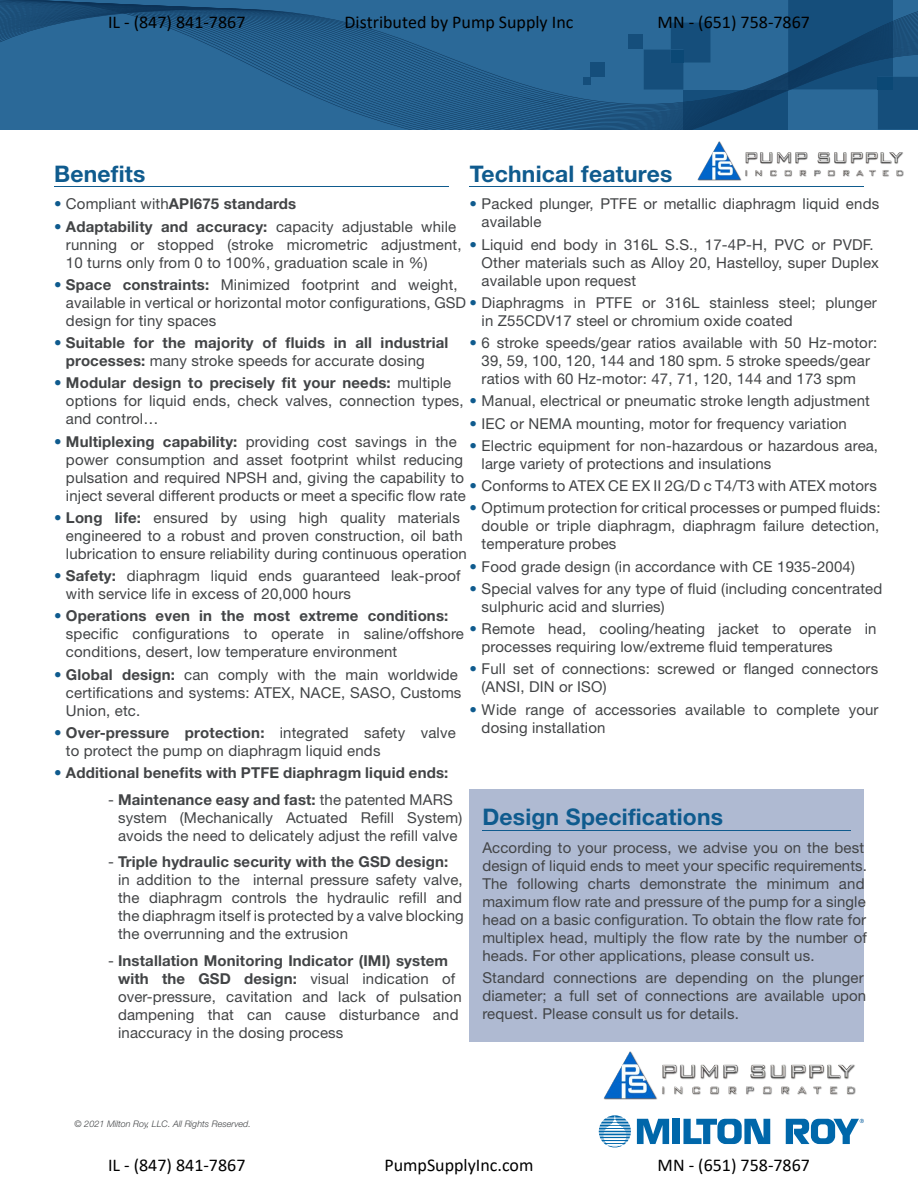
<style>
.page{position:relative;width:918px;height:1188px;background:#fff}
.page>*{position:absolute;margin:0;border:0;box-sizing:border-box;transform-origin:0 0}
.t1{font:700 22.8px "Helvetica Neue";letter-spacing:.01em;color:#0f5b8e}
.t2{font:18px "Calibri";color:#000}
.t3{font:15px/18px "Helvetica Neue LT Pro";letter-spacing:.01em;color:#424446}
.t4{font:700 15px/18px "Helvetica Neue LT Pro";letter-spacing:.01em;color:#424446}
.t5{font:italic 300 9px "Helvetica Neue";letter-spacing:.005em;color:#424446}
.s1{font-weight:400;color:#0f5b8e}
.s2{font-weight:400}
.s3{color:#0f5b8e}
.s4{font-weight:700}
</style>
<div class="page">
<svg style="left:0;top:0;width:918px;height:129px;background:#245f8c"></svg>
<svg style="left:637px;top:1119px;width:32px;height:25px"></svg>
<div style="left:673px;top:1119px;width:7px;height:25px;background:#0067aa"></div>
<svg style="left:683px;top:1119px;width:87px;height:25px"></svg>
<svg style="left:599px;top:1115px;width:32px;height:32px"></svg>
<svg style="left:786px;top:1119px;width:78px;height:25px"></svg>
<div style="left:470px;top:789px;width:394px;height:253px;background:#afbad2"></div>
<hr style="left:54px;top:186px;width:394px;height:1px;background:#0f5b8e">
<hr style="left:470px;top:186px;width:394px;height:1px;background:#0f5b8e">
<hr style="left:482px;top:830px;width:369px;height:1px;background:#0f5b8e">
<img style="left:603px;top:1052px;width:253px;height:47px">
<img style="left:697px;top:141px;width:207px;height:39px">
<p class="t2" style="left:108px;top:9px;width:139px">IL - (847) 841-7867</p>
<p class="t2" style="left:344px;top:9px;width:231px">Distributed by Pump Supply Inc</p>
<p class="t2" style="left:658px;top:9px;width:154px">MN - (651) 758-7867</p>
<p class="t1" style="left:54px;top:156px;width:93px">Benefits</p>
<p class="t1" style="left:470px;top:156px;width:204px">Technical features</p>
<p class="t4" style="left:54px;top:195px;width:244px"><span class="s1">•</span> <span class="s2">Compliant with</span>API675 standards</p>
<p class="t3" style="left:66px;top:217px;width:397px;text-indent:-12px"><span class="s3">•</span> <span class="s4">Adaptability and accuracy:</span> capacity adjustable while running or stopped (stroke micrometric adjustment,<br>10 turns only from 0 to 100%, graduation scale in %)</p>
<p class="t3" style="left:66px;top:275px;width:812px;text-indent:-12px"><span class="s3">•</span> <span class="s4">Space constraints:</span> Minimized footprint and weight,<br>available in vertical or horizontal motor configurations, GSD <span class="s3">•</span> Diaphragms in PTFE or 316L stainless steel; plunger design for tiny spaces</p>
<p class="t4" style="left:66px;top:333px;width:384px;text-indent:-12px"><span class="s1">•</span> Suitable for the majority of fluids in all industrial processes: <span class="s2">many stroke speeds for accurate dosing</span></p>
<p class="t3" style="left:66px;top:374px;width:805px;text-indent:-12px"><span class="s3">•</span> <span class="s4">Modular design to precisely fit your needs:</span> multiple<br>options for liquid ends, check valves, connection types, <span class="s3">•</span> Manual, electrical or pneumatic stroke length adjustment and control…</p>
<p class="t3" style="left:66px;top:432px;width:402px;text-indent:-12px"><span class="s3">•</span> <span class="s4">Multiplexing capability:</span> providing cost savings in the power consumption and asset footprint whilst reducing pulsation and required NPSH and, giving the capability to inject several different products or meet a specific flow rate</p>
<p class="t3" style="left:66px;top:508px;width:402px;text-indent:-12px"><span class="s3">•</span> <span class="s4">Long life:</span> ensured by using high quality materials engineered to a robust and proven construction, oil bath lubrication to ensure reliability during continuous operation</p>
<p class="t3" style="left:66px;top:567px;width:396px;text-indent:-12px"><span class="s3">•</span> <span class="s4">Safety:</span> diaphragm liquid ends guaranteed leak-proof with service life in excess of 20,000 hours</p>
<p class="t3" style="left:66px;top:607px;width:400px;text-indent:-12px"><span class="s3">•</span> <span class="s4">Operations even in the most extreme conditions: </span>specific configurations to operate in saline/offshore conditions, desert, low temperature environment</p>
<p class="t3" style="left:66px;top:665px;width:397px;text-indent:-12px"><span class="s3">•</span> <span class="s4">Global design:</span> can comply with the main worldwide certifications and systems: ATEX, NACE, SASO, Customs<br>Union, etc.</p>
<p class="t3" style="left:66px;top:723px;width:391px;text-indent:-12px"><span class="s3">•</span> <span class="s4">Over-pressure protection:</span> integrated safety valve to protect the pump on diaphragm liquid ends</p>
<p class="t4" style="left:54px;top:763px;width:396px"><span class="s1">•</span> Additional benefits with PTFE diaphragm liquid ends:</p>
<p class="t3" style="left:118px;top:790px;width:346px;text-indent:-10px">- <span class="s4">Maintenance easy and fast:</span> the patented MARS system (Mechanically Actuated Refill System) avoids the need to delicately adjust the refill valve</p>
<p class="t3" style="left:118px;top:853px;width:347px;text-indent:-10px">- <span class="s4">Triple hydraulic security with the GSD design: </span>in addition to the internal pressure safety valve, the diaphragm controls the hydraulic refill and the diaphragm itself is protected by a valve blocking the overrunning and the extrusion</p>
<p class="t3" style="left:118px;top:951px;width:345px;text-indent:-10px">- <span class="s4">Installation Monitoring Indicator (IMI) system with the GSD design:</span> visual indication of over-pressure, cavitation and lack of pulsation dampening that can cause disturbance and inaccuracy in the dosing process</p>
<p class="t3" style="left:482px;top:195px;width:399px;text-indent:-12px"><span class="s3">•</span> Packed plunger, PTFE or metallic diaphragm liquid ends available</p>
<p class="t3" style="left:482px;top:235px;width:399px;text-indent:-12px"><span class="s3">•</span> Liquid end body in 316L S.S., 17-4P-H, PVC or PVDF.<br>Other materials such as Alloy 20, Hastelloy, super Duplex available upon request</p>
<p class="t3" style="left:482px;top:311px;width:313px">in Z55CDV17 steel or chromium oxide coated</p>
<p class="t3" style="left:482px;top:334px;width:397px;text-indent:-12px"><span class="s3">•</span> 6 stroke speeds/gear ratios available with 50 Hz-motor:<br>39, 59, 100, 120, 144 and 180 spm. 5 stroke speeds/gear ratios with 60 Hz-motor: 47, 71, 120, 144 and 173 spm</p>
<p class="t3" style="left:470px;top:414px;width:379px"><span class="s3">•</span> IEC or NEMA mounting, motor for frequency variation</p>
<p class="t3" style="left:482px;top:436px;width:398px;text-indent:-12px"><span class="s3">•</span> Electric equipment for non-hazardous or hazardous area, large variety of protections and insulations</p>
<p class="t3" style="left:470px;top:477px;width:409px"><span class="s3">•</span> Conforms to ATEX CE EX II 2G/D c T4/T3 with ATEX motors</p>
<p class="t3" style="left:482px;top:499px;width:400px;text-align:justify;text-indent:-12px"><span class="s3">•</span> Optimum protection for critical processes or pumped fluids: double or triple diaphragm, diaphragm failure detection, temperature probes</p>
<p class="t3" style="left:470px;top:557px;width:387px"><span class="s3">•</span> Food grade design (in accordance with CE 1935-2004)</p>
<p class="t3" style="left:482px;top:579px;width:402px;text-indent:-12px"><span class="s3">•</span> Special valves for any type of fluid (including concentrated sulphuric acid and slurries)</p>
<p class="t3" style="left:482px;top:620px;width:396px;text-indent:-12px"><span class="s3">•</span> Remote head, cooling/heating jacket to operate in processes requiring low/extreme fluid temperatures</p>
<p class="t3" style="left:482px;top:660px;width:398px;text-indent:-12px"><span class="s3">•</span> Full set of connections: screwed or flanged connectors (ANSI, DIN or ISO)</p>
<p class="t3" style="left:482px;top:700px;width:398px;text-indent:-12px"><span class="s3">•</span> Wide range of accessories available to complete your dosing installation</p>
<p class="t1" style="left:482px;top:799px;width:242px">Design Specifications</p>
<p class="t3" style="left:482px;top:839px;width:386px">According to your process, we advise you on the best design of liquid ends to meet your specific requirements.<br>The following charts demonstrate the minimum and maximum flow rate and pressure of the pump for a single head on a basic configuration. To obtain the flow rate for multiplex head, multiply the flow rate by the number of heads. For other applications, please consult us.</p>
<p class="t3" style="left:482px;top:969px;width:385px">Standard connections are depending on the plunger diameter; a full set of connections are available upon request. Please consult us for details.</p>
<p class="t5" style="left:74px;top:1117px;width:178px">© 2021 Milton Roy, LLC. All Rights Reserved.</p>
<p class="t2" style="left:108px;top:1152px;width:139px">IL - (847) 841-7867</p>
<p class="t2" style="left:384px;top:1152px;width:151px">PumpSupplyInc.com</p>
<p class="t2" style="left:658px;top:1152px;width:154px">MN - (651) 758-7867</p>
</div>
